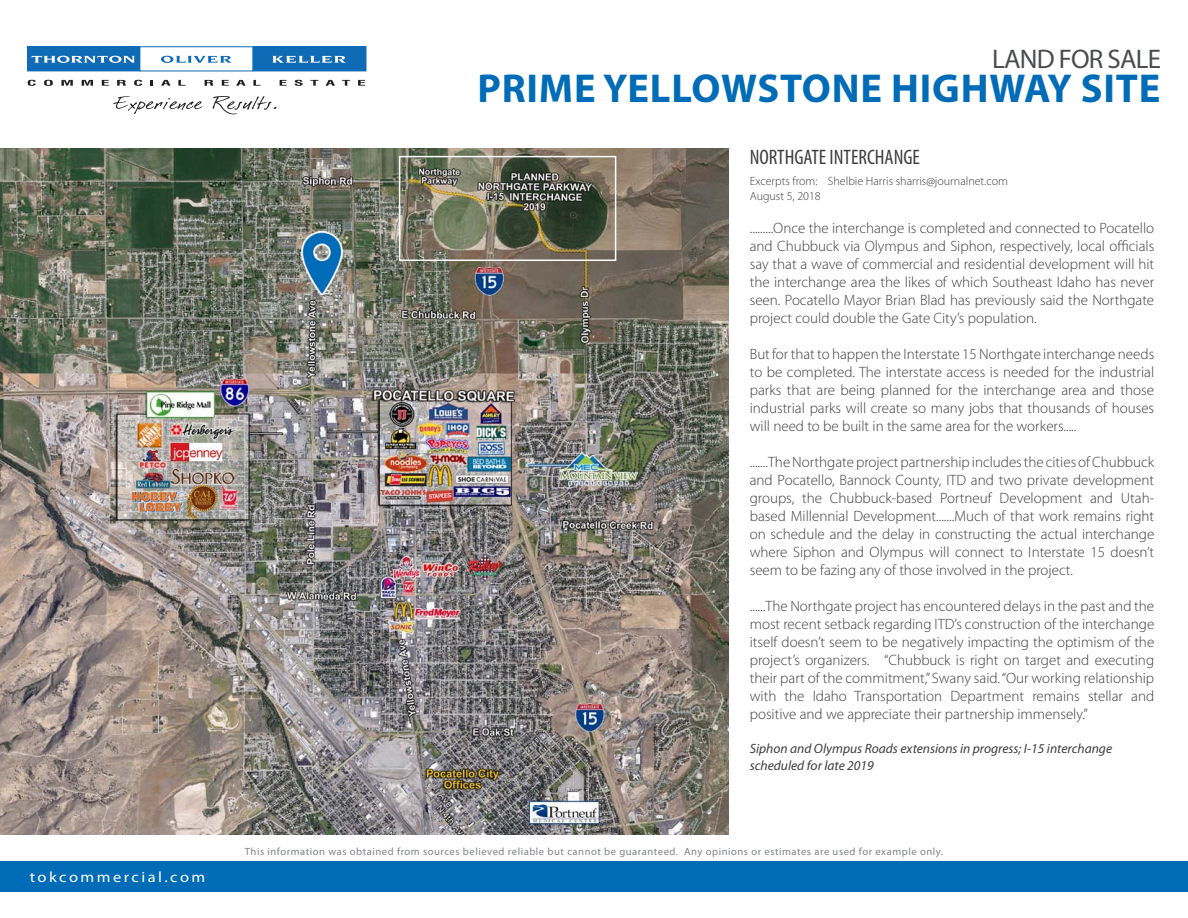
<style>
.page{position:relative;width:1188px;height:918px;background:#fff}
.page>*{position:absolute;margin:0;border:0;box-sizing:border-box;transform-origin:0 0}
.t1{font:700 40.5px "Myriad Pro";letter-spacing:.02em;color:#006cb7}
.t2{font:27px "Myriad Pro";letter-spacing:-.03em;color:#4b4c4d}
.t3{font:condensed 21px "Myriad Pro";color:#3e3e3f}
.t4{font:300 15px/18px "Myriad Pro";color:#3e3e3f;text-align:justify}
.t5{font:14.85px "Myriad Pro";letter-spacing:.15em;color:#fff;scale:1.11 1}
.t6{font:italic 13.5px/16.2px "Myriad Pro";color:#3e3e3f}
.t7{font:300 12px/15px "Myriad Pro";color:#3e3e3f}
.t8{font:10.5px "Myriad Pro";letter-spacing:.05em;color:#808285}
</style>
<div class="page">
<div style="left:0;top:861px;width:1188px;height:30px;background:#006bb6"></div>
<svg style="left:28px;top:80px;width:8px;height:6px"></svg>
<svg style="left:44px;top:80px;width:9px;height:6px"></svg>
<svg style="left:61px;top:80px;width:12px;height:6px"></svg>
<svg style="left:82px;top:80px;width:11px;height:6px"></svg>
<svg style="left:102px;top:80px;width:7px;height:6px"></svg>
<svg style="left:117px;top:80px;width:9px;height:6px"></svg>
<svg style="left:134px;top:80px;width:8px;height:6px"></svg>
<svg style="left:151px;top:80px;width:2px;height:6px"></svg>
<svg style="left:161px;top:80px;width:10px;height:6px"></svg>
<svg style="left:178px;top:80px;width:7px;height:6px"></svg>
<svg style="left:205px;top:80px;width:8px;height:6px"></svg>
<svg style="left:222px;top:80px;width:7px;height:6px"></svg>
<svg style="left:236px;top:80px;width:10px;height:6px"></svg>
<svg style="left:253px;top:80px;width:7px;height:6px"></svg>
<svg style="left:280px;top:80px;width:7px;height:6px"></svg>
<svg style="left:295px;top:80px;width:8px;height:6px"></svg>
<svg style="left:310px;top:80px;width:9px;height:6px"></svg>
<svg style="left:326px;top:80px;width:9px;height:6px"></svg>
<svg style="left:342px;top:80px;width:8px;height:6px"></svg>
<svg style="left:358px;top:80px;width:7px;height:6px"></svg>
<div style="left:27px;top:47px;width:113px;height:24px;background:#106bb6"></div>
<div style="left:253px;top:47px;width:113px;height:24px;background:#106bb6"></div>
<svg style="left:32px;top:56px;width:103px;height:7px"></svg>
<svg style="left:161px;top:56px;width:71px;height:7px"></svg>
<svg style="left:272px;top:56px;width:74px;height:7px"></svg>
<svg style="left:113px;top:96px;width:89px;height:18px"></svg>
<svg style="left:213px;top:96px;width:63px;height:18px"></svg>
<img style="left:0;top:148px;width:729px;height:686px">
<img style="left:291px;top:231px;width:63px;height:63px">
<div style="left:399px;top:156px;width:217px;height:105px;border:2px solid #fff"></div>
<p class="t5" style="left:30px;top:867px;width:160px">tokcommercial.com</p>
<h2 class="t2" style="left:992px;top:43px;width:170px">LAND FOR SALE</h2>
<h1 class="t1" style="left:477px;top:62px;width:685px">PRIME YELLOWSTONE HIGHWAY SITE</h1>
<h3 class="t3" style="left:750px;top:145px;width:172px">NORTHGATE INTERCHANGE</h3>
<p class="t7" style="left:750px;top:174px;width:260px">Excerpts from: Shelbie Harris sharris@journalnet.com<br>August 5, 2018</p>
<p class="t4" style="left:750px;top:220px;width:406px">.........Once the interchange is completed and connected to Pocatello and Chubbuck via Olympus and Siphon, respectively, local officials say that a wave of commercial and residential development will hit the interchange area the likes of which Southeast Idaho has never seen. Pocatello Mayor Brian Blad has previously said the Northgate project could double the Gate City’s population.</p>
<p class="t4" style="left:750px;top:346px;width:406px">But for that to happen the Interstate 15 Northgate interchange needs to be completed. The interstate access is needed for the industrial parks that are being planned for the interchange area and those industrial parks will create so many jobs that thousands of houses will need to be built in the same area for the workers.....</p>
<p class="t4" style="left:750px;top:454px;width:406px">.......The Northgate project partnership includes the cities of Chubbuck and Pocatello, Bannock County, ITD and two private development groups, the Chubbuck-based Portneuf Development and Utah&shy;based Millennial Development.......Much of that work remains right on schedule and the delay in constructing the actual interchange where Siphon and Olympus will connect to Interstate 15 doesn’t seem to be fazing any of those involved in the project.</p>
<p class="t4" style="left:750px;top:598px;width:406px">......The Northgate project has encountered delays in the past and the most recent setback regarding ITD’s construction of the interchange itself doesn’t seem to be negatively impacting the optimism of the project’s organizers. “Chubbuck is right on target and executing their part of the commitment,” Swany said. “Our working relationship with the Idaho Transportation Department remains stellar and positive and we appreciate their partnership immensely.”</p>
<p class="t6" style="left:750px;top:741px;width:364px">Siphon and Olympus Roads extensions in progress; I-15 interchange scheduled for late 2019</p>
<p class="t8" style="left:245px;top:845px;width:700px">This information was obtained from sources believed reliable but cannot be guaranteed. Any opinions or estimates are used for example only.</p>
</div>
